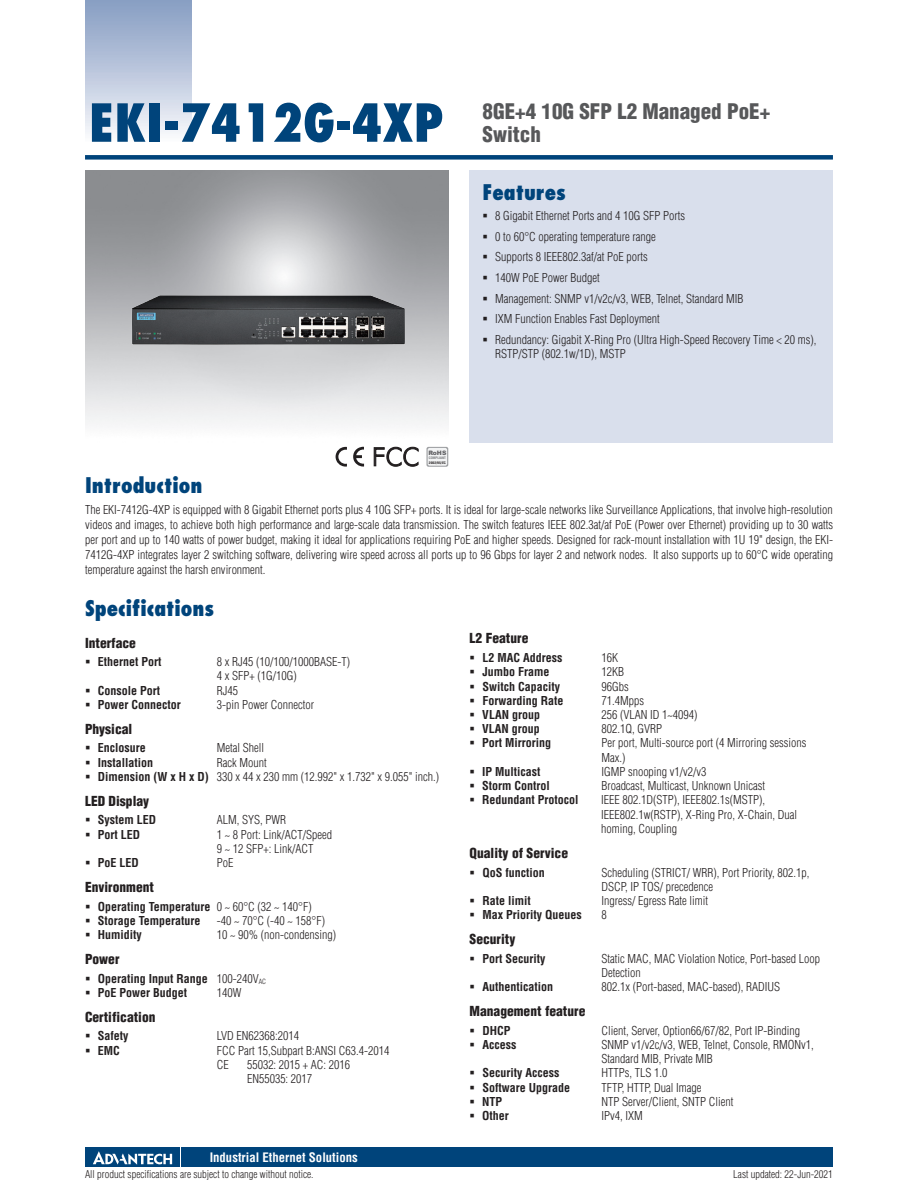
<style>
.page{position:relative;width:918px;height:1188px;background:#fff}
.page>*{position:absolute;margin:0;border:0;box-sizing:border-box;transform-origin:0 0}
.t1{font:800 condensed 51px "Futura";color:#00447b}
.t2{font:800 condensed 21px "Futura";color:#00447b}
.t3{font:900 condensed 21px/22.5px "Helvetica";color:#57585a}
.t4{font:900 condensed 13.5px "Helvetica";color:#231f20}
.t5{font:700 condensed 12.75px "Helvetica";color:#fff}
.t6{font:300 condensed 12px/14.2px "Helvetica";color:#231f20}
.t7{font:700 condensed 12px/14.2px "Helvetica";color:#231f20}
.t8{font:300 condensed 10.5px "Helvetica";color:#231f20}
.t9{font:900 6px "Arial";color:#636366}
.t10{font:700 condensed 3.3px "Helvetica";color:#231f20;scale:1.11 1}
.t11{font:700 condensed 3.3px "Helvetica";color:#76787b;scale:1.05 1}
.s1{font-weight:700}
.s2{font-weight:300}
</style>
<div class="page">
<div style="left:85px;top:155px;width:748px;height:5px;background:#00447b"></div>
<div style="left:85px;top:0;width:106px;height:143px;background:linear-gradient(to bottom,#849bc1,#f9fafc)"></div>
<div style="left:182px;top:1147px;width:651px;height:20px;background:#00447b"></div>
<div style="left:85px;top:1147px;width:95px;height:20px;background:#00447b"></div>
<svg style="left:93px;top:1151px;width:79px;height:14px"></svg>
<div style="left:470px;top:170px;width:363px;height:272px;background:#d9dfec"></div>
<img style="left:106px;top:273px;width:324px;height:95px">
<svg style="left:426px;top:447px;width:22px;height:20px"></svg>
<div style="left:428px;top:448px;width:19px;height:18px;background:#f2f3f4;border-radius:2px"></div>
<svg style="left:336px;top:447px;width:11px;height:20px"></svg>
<svg style="left:353px;top:446px;width:11px;height:21px"></svg>
<svg style="left:373px;top:446px;width:46px;height:21px"></svg>
<h1 class="t1" style="left:89px;top:91px;width:356px">EKI-7412G-4XP</h1>
<p class="t9" style="left:428px;top:448px;width:20px">RoHS</p>
<p class="t11" style="left:429px;top:456px;width:18px">COMPLIANT</p>
<p class="t10" style="left:429px;top:460px;width:17px">2002/95/EC</p>
<h2 class="t3" style="left:483px;top:100px;width:289px">8GE+4 10G SFP L2 Managed PoE+<br>Switch</h2>
<h2 class="t2" style="left:482px;top:179px;width:85px">Features</h2>
<p class="t6" style="left:495px;top:205px;width:323px;line-height:20.7px">8 Gigabit Ethernet Ports and 4 10G SFP Ports<br>0 to 60°C operating temperature range<br>Supports 8 IEEE802.3af/at PoE ports<br>140W PoE Power Budget<br>Management: SNMP v1/v2c/v3, WEB, Telnet, Standard MIB<br>IXM Function Enables Fast Deployment<br>Redundancy: Gigabit X-Ring Pro (Ultra High-Speed Recovery Time &lt; 20 ms),</p>
<p class="t6" style="left:495px;top:347px;width:132px">RSTP/STP (802.1w/1D), MSTP</p>
<h2 class="t2" style="left:85px;top:472px;width:119px">Introduction</h2>
<p class="t6" style="left:85px;top:502px;width:750px;line-height:15px;text-align:justify">The EKI-7412G-4XP is equipped with 8 Gigabit Ethernet ports plus 4 10G SFP+ ports. It is ideal for large-scale networks like Surveillance Applications, that involve high-resolution videos and images, to achieve both high performance and large-scale data transmission. The switch features IEEE 802.3at/af PoE (Power over Ethernet) providing up to 30 watts per port and up to 140 watts of power budget, making it ideal for applications requiring PoE and higher speeds. Designed for rack-mount installation with 1U 19" design, the EKI-7412G-4XP integrates layer 2 switching software, delivering wire speed across all ports up to 96 Gbps for layer 2 and network nodes. It also supports up to 60°C wide operating temperature against the harsh environment.</p>
<h2 class="t2" style="left:85px;top:595px;width:131px">Specifications</h2>
<p class="t4" style="left:85px;top:634px;width:52px">Interface</p>
<p class="t7" style="left:98px;top:655px;width:65px">Ethernet Port</p>
<p class="t6" style="left:217px;top:655px;width:135px">8 x RJ45 (10/100/1000BASE-T)<br>4 x SFP+ (1G/10G)</p>
<p class="t7" style="left:98px;top:683px;width:64px">Console Port</p>
<p class="t6" style="left:217px;top:683px;width:23px">RJ45</p>
<p class="t7" style="left:98px;top:697px;width:85px">Power Connector</p>
<p class="t6" style="left:217px;top:697px;width:99px">3-pin Power Connector</p>
<p class="t4" style="left:85px;top:720px;width:49px">Physical</p>
<p class="t7" style="left:98px;top:741px;width:49px">Enclosure</p>
<p class="t6" style="left:217px;top:741px;width:49px">Metal Shell</p>
<p class="t7" style="left:98px;top:755px;width:57px">Installation</p>
<p class="t6" style="left:98px;top:755px;width:343px;text-indent:119px">Rack Mount<br><span class="s1">Dimension (W x H x D)</span> 330 x 44 x 230 mm (12.992" x 1.732" x 9.055" inch.)</p>
<p class="t4" style="left:85px;top:792px;width:66px">LED Display</p>
<p class="t7" style="left:98px;top:813px;width:60px">System LED</p>
<p class="t6" style="left:217px;top:813px;width:71px">ALM, SYS, PWR</p>
<p class="t7" style="left:98px;top:827px;width:44px">Port LED</p>
<p class="t6" style="left:217px;top:827px;width:117px">1 ~ 8 Port: Link/ACT/Speed<br>9 ~ 12 SFP+: Link/ACT</p>
<p class="t7" style="left:98px;top:856px;width:43px">PoE LED</p>
<p class="t6" style="left:217px;top:856px;width:18px">PoE</p>
<p class="t4" style="left:85px;top:879px;width:70px">Environment</p>
<p class="t7" style="left:98px;top:899px;width:215px">Operating Temperature <span class="s2">0 ~ 60°C (32 ~ 140°F)<br></span>Storage Temperature</p>
<p class="t6" style="left:217px;top:913px;width:110px">-40 ~ 70°C (-40 ~ 158°F)</p>
<p class="t7" style="left:98px;top:928px;width:46px">Humidity</p>
<p class="t6" style="left:217px;top:928px;width:121px">10 ~ 90% (non-condensing)</p>
<p class="t4" style="left:85px;top:951px;width:36px">Power</p>
<p class="t7" style="left:98px;top:971px;width:170px">Operating Input Range <span class="s2">100-240V</span><sub>AC<br></sub>PoE Power Budget</p>
<p class="t6" style="left:217px;top:985px;width:26px">140W</p>
<p class="t4" style="left:85px;top:1008px;width:72px">Certification</p>
<p class="t7" style="left:98px;top:1029px;width:32px">Safety</p>
<p class="t6" style="left:217px;top:1029px;width:84px">LVD EN62368:2014</p>
<p class="t7" style="left:98px;top:1043px;width:24px">EMC</p>
<p class="t6" style="left:217px;top:1043px;width:174px">FCC Part 15,Subpart B:ANSI C63.4-2014<br>CE</p>
<p class="t6" style="left:247px;top:1057px;width:105px">55032: 2015 + AC: 2016<br>EN55035: 2017</p>
<p class="t5" style="left:210px;top:1150px;width:150px">Industrial Ethernet Solutions</p>
<p class="t4" style="left:470px;top:630px;width:60px">L2 Feature</p>
<p class="t7" style="left:482px;top:650px;width:82px">L2 MAC Address</p>
<p class="t6" style="left:601px;top:650px;width:18px">16K</p>
<p class="t7" style="left:482px;top:665px;width:68px">Jumbo Frame</p>
<p class="t6" style="left:601px;top:665px;width:24px">12KB</p>
<p class="t7" style="left:482px;top:679px;width:79px">Switch Capacity</p>
<p class="t6" style="left:601px;top:679px;width:29px">96Gbs</p>
<p class="t7" style="left:482px;top:693px;width:83px">Forwarding Rate</p>
<p class="t6" style="left:601px;top:693px;width:44px">71.4Mpps</p>
<p class="t7" style="left:482px;top:707px;width:59px">VLAN group</p>
<p class="t6" style="left:601px;top:707px;width:97px">256 (VLAN ID 1~4094)</p>
<p class="t7" style="left:482px;top:722px;width:59px">VLAN group</p>
<p class="t6" style="left:601px;top:722px;width:62px">802.1Q, GVRP</p>
<p class="t7" style="left:482px;top:736px;width:70px">Port Mirroring</p>
<p class="t6" style="left:601px;top:736px;width:207px">Per port, Multi-source port (4 Mirroring sessions<br>Max.)</p>
<p class="t7" style="left:482px;top:764px;width:60px">IP Multicast</p>
<p class="t6" style="left:601px;top:764px;width:107px">IGMP snooping v1/v2/v3</p>
<p class="t7" style="left:482px;top:779px;width:69px">Storm Control</p>
<p class="t6" style="left:601px;top:779px;width:165px">Broadcast, Multicast, Unknown Unicast</p>
<p class="t7" style="left:482px;top:793px;width:98px">Redundant Protocol</p>
<p class="t6" style="left:601px;top:793px;width:197px">IEEE 802.1D(STP), IEEE802.1s(MSTP),<br>IEEE802.1w(RSTP), X-Ring Pro, X-Chain, Dual homing, Coupling</p>
<p class="t4" style="left:470px;top:844px;width:100px">Quality of Service</p>
<p class="t7" style="left:482px;top:865px;width:64px">QoS function</p>
<p class="t6" style="left:601px;top:865px;width:209px">Scheduling (STRICT/ WRR), Port Priority, 802.1p,<br>DSCP, IP TOS/ precedence</p>
<p class="t7" style="left:482px;top:893px;width:50px">Rate limit</p>
<p class="t6" style="left:601px;top:893px;width:108px">Ingress/ Egress Rate limit</p>
<p class="t7" style="left:482px;top:908px;width:101px">Max Priority Queues</p>
<p class="t6" style="left:601px;top:908px;width:7px">8</p>
<p class="t4" style="left:470px;top:931px;width:47px">Security</p>
<p class="t7" style="left:482px;top:951px;width:64px">Port Security</p>
<p class="t6" style="left:601px;top:951px;width:220px">Static MAC, MAC Violation Notice, Port-based Loop<br>Detection</p>
<p class="t7" style="left:482px;top:980px;width:72px">Authentication</p>
<p class="t6" style="left:601px;top:980px;width:180px">802.1x (Port-based, MAC-based), RADIUS</p>
<p class="t4" style="left:470px;top:1003px;width:117px">Management feature</p>
<p class="t7" style="left:482px;top:1023px;width:30px">DHCP</p>
<p class="t6" style="left:601px;top:1023px;width:200px">Client, Server, Option66/67/82, Port IP-Binding</p>
<p class="t7" style="left:482px;top:1037px;width:35px">Access</p>
<p class="t6" style="left:601px;top:1037px;width:214px">SNMP v1/v2c/v3, WEB, Telnet, Console, RMONv1,<br>Standard MIB, Private MIB</p>
<p class="t7" style="left:482px;top:1066px;width:78px">Security Access</p>
<p class="t6" style="left:601px;top:1066px;width:67px">HTTPs, TLS 1.0</p>
<p class="t7" style="left:482px;top:1080px;width:89px">Software Upgrade</p>
<p class="t6" style="left:601px;top:1080px;width:102px">TFTP, HTTP, Dual Image</p>
<p class="t7" style="left:482px;top:1094px;width:22px">NTP</p>
<p class="t6" style="left:601px;top:1094px;width:134px">NTP Server/Client, SNTP Client</p>
<p class="t7" style="left:482px;top:1109px;width:28px">Other</p>
<p class="t6" style="left:601px;top:1109px;width:43px">IPv4, IXM</p>
<p class="t8" style="left:85px;top:1167px;width:230px">All product specifications are subject to change without notice.</p>
<p class="t8" style="left:733px;top:1167px;width:101px">Last updated: 22-Jun-2021</p>
</div>
